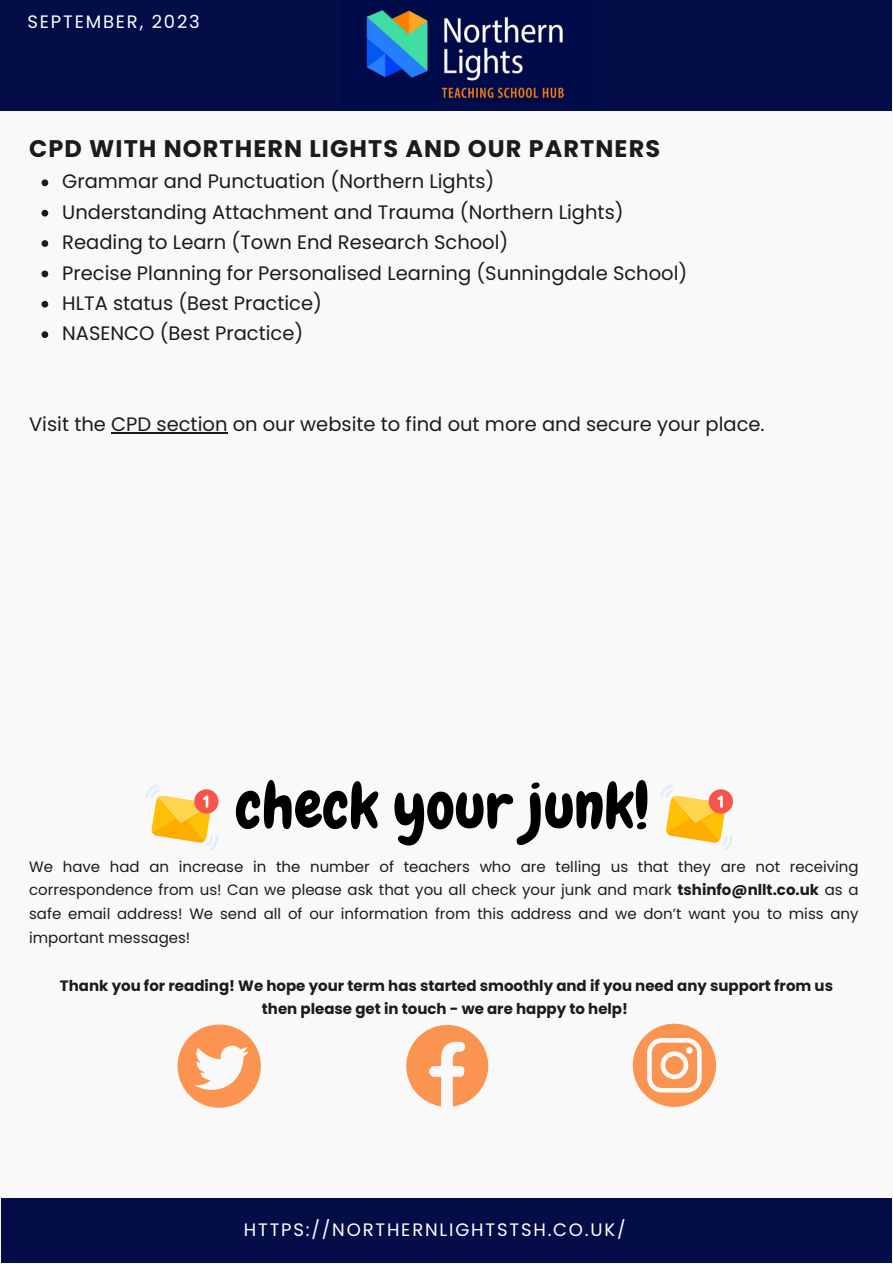
<style>
.page{position:relative;width:893px;height:1264px;background:#fff}
.page>*{position:absolute;margin:0;border:0;box-sizing:border-box;transform-origin:0 0}
.t1{font:63.3px "Chewy";color:#000}
.t2{font:700 24px "Poppins";letter-spacing:.045em;color:#1a1b1e}
.t3{font:19.5px "Poppins";color:#1a1b1e}
.t4{font:18px "Poppins";letter-spacing:.1em;color:#fff}
.t5{font:15px/23.5px "Poppins";color:#1a1b1e;text-align:justify}
.t6{font:700 15px/23.5px "Poppins";color:#1a1b1e;text-align:center}
.s1{font-weight:700}
</style>
<div class="page">
<div style="left:0;top:0;width:892px;height:1262px;background:#f9f9f9"></div>
<div style="left:1px;top:1198px;width:890px;height:64px;background:#040d47"></div>
<div style="left:0;top:0;width:891px;height:110px;background:#040d47"></div>
<img style="left:366px;top:10px;width:199px;height:89px">
<svg style="left:41px;top:179px;width:7px;height:7px"></svg>
<svg style="left:41px;top:210px;width:7px;height:6px"></svg>
<svg style="left:41px;top:240px;width:7px;height:7px"></svg>
<svg style="left:41px;top:270px;width:7px;height:7px"></svg>
<svg style="left:41px;top:301px;width:7px;height:6px"></svg>
<svg style="left:41px;top:331px;width:7px;height:7px"></svg>
<hr style="left:111px;top:432px;width:116px;height:1px;background:#1a1b1e">
<svg style="left:177px;top:1024px;width:84px;height:83px"></svg>
<svg style="left:406px;top:1024px;width:82px;height:82px"></svg>
<svg style="left:632px;top:1023px;width:84px;height:83px"></svg>
<svg style="left:146px;top:784px;width:72px;height:66px"></svg>
<svg style="left:660px;top:784px;width:73px;height:66px"></svg>
<p class="t4" style="left:27px;top:9px;width:174px">SEPTEMBER, 2023</p>
<p class="t2" style="left:29px;top:131px;width:632px">CPD WITH NORTHERN LIGHTS AND OUR PARTNERS</p>
<p class="t3" style="left:62px;top:168px;width:433px">Grammar and Punctuation (Northern Lights)</p>
<p class="t3" style="left:62px;top:198px;width:563px">Understanding Attachment and Trauma (Northern Lights)</p>
<p class="t3" style="left:62px;top:229px;width:447px">Reading to Learn (Town End Research School)</p>
<p class="t3" style="left:62px;top:259px;width:626px">Precise Planning for Personalised Learning (Sunningdale School)</p>
<p class="t3" style="left:62px;top:289px;width:261px">HLTA status (Best Practice)</p>
<p class="t3" style="left:62px;top:320px;width:242px">NASENCO (Best Practice)</p>
<p class="t3" style="left:29px;top:411px;width:737px">Visit the CPD section on our website to find out more and secure your place.</p>
<p class="t1" style="left:235px;top:765px;width:415px">check your junk!</p>
<p class="t5" style="left:29px;top:854px;width:830px">We have had an increase in the number of teachers who are telling us that they are not receiving correspondence from us! Can we please ask that you all check your junk and mark <span class="s1">tshinfo@nllt.co.uk</span> as a safe email address! We send all of our information from this address and we don’t want you to miss any important messages!</p>
<p class="t6" style="left:60px;top:973px;width:774px">Thank you for reading! We hope your term has started smoothly and if you need any support from us then please get in touch - we are happy to help!</p>
<p class="t4" style="left:244px;top:1216px;width:383px">HTTPS://NORTHERNLIGHTSTSH.CO.UK/</p>
</div>
